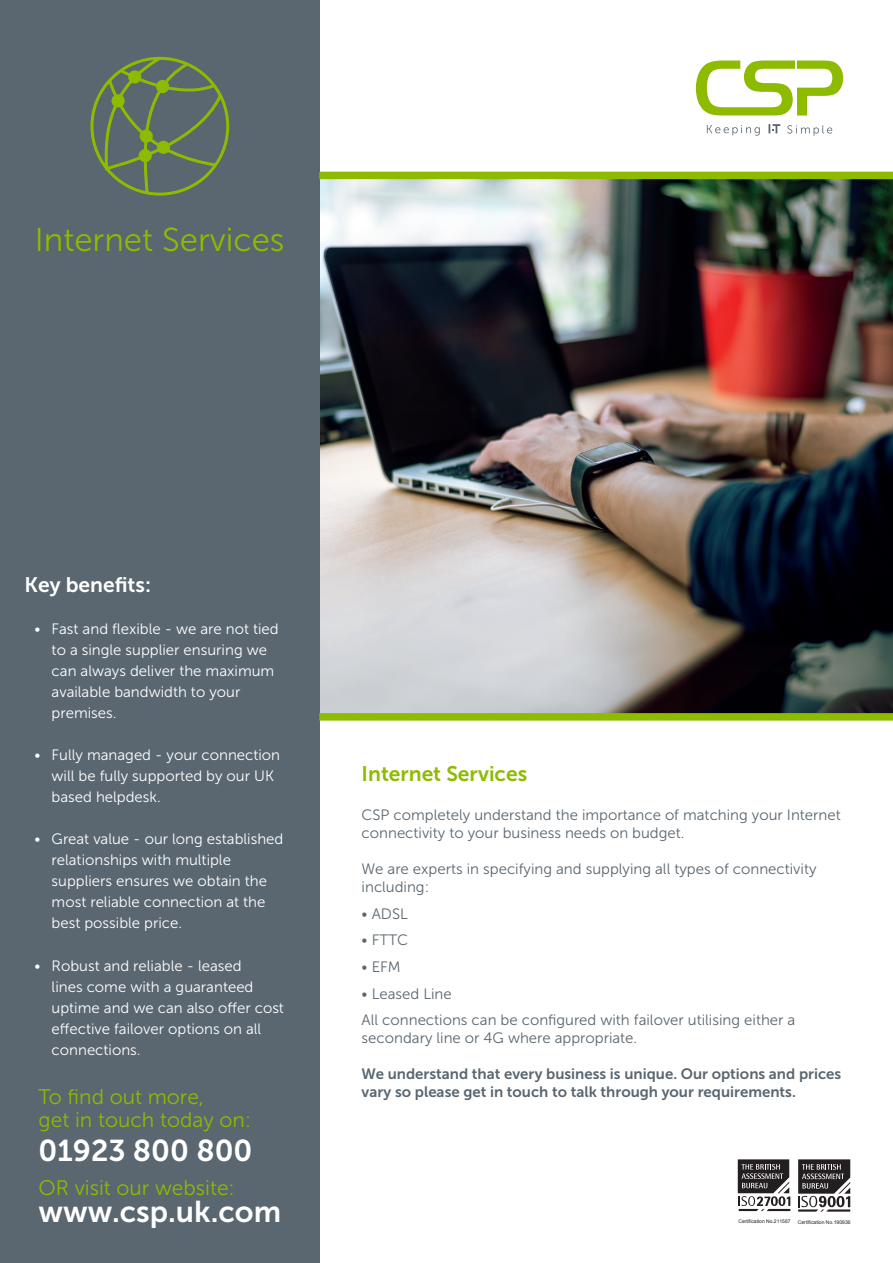
<style>
.page{position:relative;width:893px;height:1263px;background:#fff}
.page>*{position:absolute;margin:0;border:0;box-sizing:border-box;transform-origin:0 0}
.t1{font:33px "Museo Sans 300";color:#8dbb00}
.t2{font:30px "Museo Sans 700";color:#fff}
.t3{font:21px/23px "Museo Sans 300";color:#8dbb00}
.t4{font:21px "Museo Sans 700";color:#8dbb00}
.t5{font:21px "Museo Sans 700";color:#fff}
.t6{font:15px/21px "Museo Sans 300";color:#fff}
.t7{font:15px/18px "Museo Sans 300";color:#5a6670}
.t8{font:15px/18px "Museo Sans 700";color:#5a6670}
.t9{font:5.1px "Arial";color:#231f20}
.t10{font:4.95px "Arial";color:#231f20}
</style>
<div class="page">
<svg style="left:738px;top:1159px;width:52px;height:52px"></svg>
<svg style="left:798px;top:1159px;width:52px;height:52px"></svg>
<img style="left:319px;top:179px;width:574px;height:534px">
<div style="left:0;top:0;width:319px;height:1263px;background:#5a6670"></div>
<svg style="left:696px;top:61px;width:147px;height:54px"></svg>
<svg style="left:707px;top:125px;width:53px;height:11px"></svg>
<svg style="left:787px;top:125px;width:45px;height:11px"></svg>
<svg style="left:769px;top:124px;width:12px;height:10px"></svg>
<div style="left:319px;top:172px;width:574px;height:7px;background:#8dbb00"></div>
<div style="left:319px;top:713px;width:574px;height:8px;background:#8dbb00"></div>
<svg style="left:90px;top:56px;width:140px;height:140px"></svg>
<p class="t1" style="left:35px;top:222px;width:251px">Internet Services</p>
<p class="t5" style="left:25px;top:573px;width:128px">Key benefits:</p>
<p class="t6" style="left:52px;top:618px;width:229px;text-indent:-17px">• Fast and flexible - we are not tied to a single supplier ensuring we can always deliver the maximum available bandwidth to your premises.</p>
<p class="t6" style="left:52px;top:744px;width:230px;text-indent:-17px">• Fully managed - your connection will be fully supported by our UK based helpdesk.</p>
<p class="t6" style="left:52px;top:829px;width:233px;text-indent:-17px">• Great value - our long established relationships with multiple suppliers ensures we obtain the most reliable connection at the best possible price.</p>
<p class="t6" style="left:52px;top:955px;width:234px;text-indent:-17px">• Robust and reliable - leased<br>lines come with a guaranteed uptime and we can also offer cost effective failover options on all connections.</p>
<p class="t3" style="left:39px;top:1086px;width:214px">To find out more,<br>get in touch today on:</p>
<p class="t2" style="left:39px;top:1134px;width:215px">01923 800 800</p>
<p class="t2" style="left:39px;top:1195px;width:244px">www.csp.uk.com</p>
<p class="t3" style="left:39px;top:1176px;width:198px">OR visit our website:</p>
<p class="t4" style="left:362px;top:762px;width:167px">Internet Services</p>
<p class="t7" style="left:362px;top:806px;width:481px">CSP completely understand the importance of matching your Internet</p>
<p class="t7" style="left:362px;top:824px;width:324px">connectivity to your business needs on budget.</p>
<p class="t7" style="left:362px;top:860px;width:456px">We are experts in specifying and supplying all types of connectivity including:</p>
<p class="t7" style="left:362px;top:905px;width:48px">• ADSL</p>
<p class="t7" style="left:362px;top:931px;width:48px">• FTTC</p>
<p class="t7" style="left:362px;top:958px;width:41px">• EFM</p>
<p class="t7" style="left:362px;top:984px;width:92px">• Leased Line</p>
<p class="t7" style="left:362px;top:1011px;width:435px">All connections can be configured with failover utilising either a secondary line or 4G where appropriate.</p>
<p class="t8" style="left:362px;top:1065px;width:481px">We understand that every business is unique. Our options and prices vary so please get in touch to talk through your requirements.</p>
<p class="t10" style="left:738px;top:1218px;width:54px">Certification No.211567</p>
<p class="t9" style="left:798px;top:1219px;width:54px">Certification No.190936</p>
</div>
